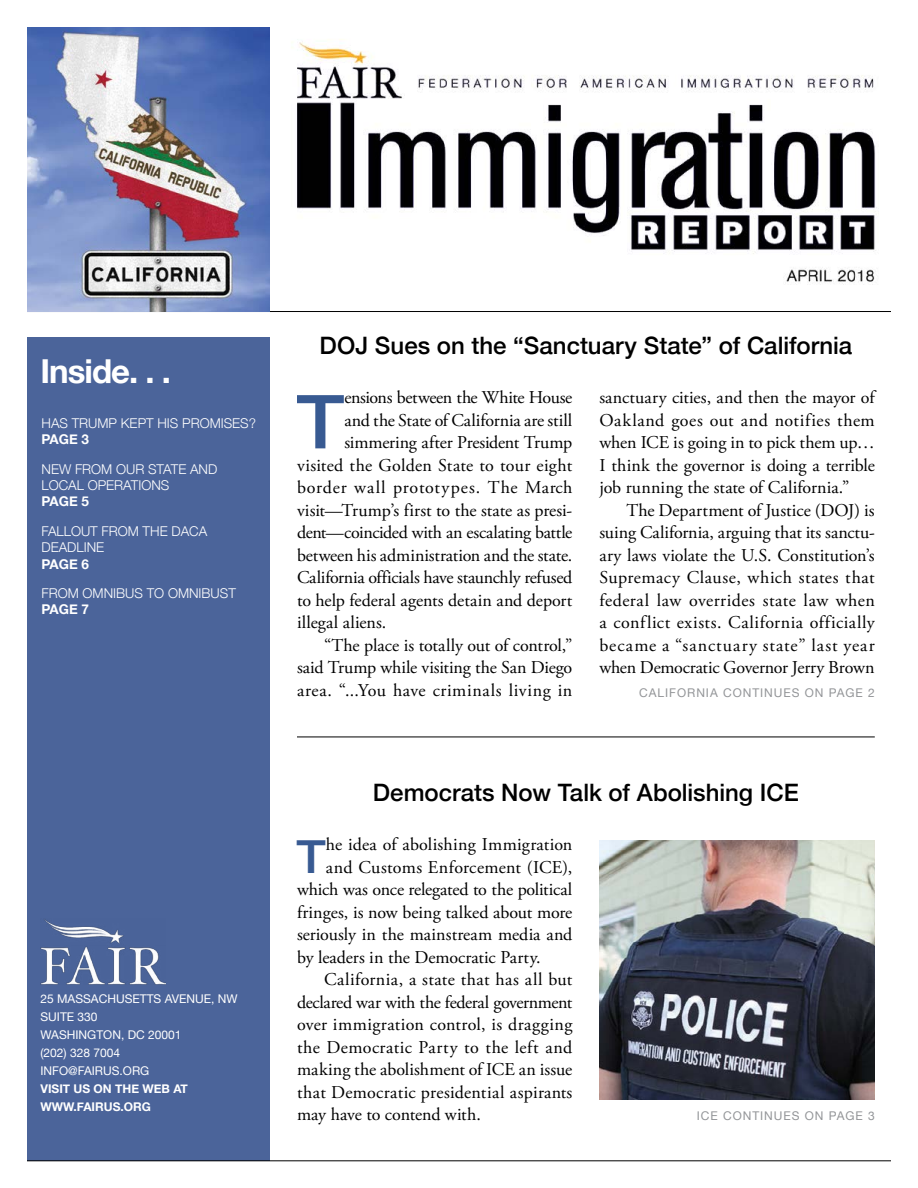
<style>
.page{position:relative;width:918px;height:1188px;background:#fff}
.page>*{position:absolute;margin:0;border:0;box-sizing:border-box;transform-origin:0 0}
.Drop_Cap_Paragraph{font:500 74.55px "Helvetica Neue";color:#385a92;scale:1.09 1}
.Drop_Cap_Paragraph-2{font:500 45.6px "Helvetica Neue";color:#385a92;scale:1.09 1}
.t1{font:700 33px "Helvetica Neue";letter-spacing:-.03em;color:#fff}
.t2{font:500 24px "Helvetica Neue";color:#000}
.Body_Paragraph{font:18px/22.5px "Adobe Garamond Pro";letter-spacing:.005em;color:#000;text-align:justify}
.Drop_Cap_Paragraph-3{font:18px "Adobe Garamond Pro";color:#000}
.Drop_Cap_Paragraph-4{font:18px "Adobe Garamond Pro";letter-spacing:-.02em;color:#000}
.Drop_Cap_Paragraph-5{font:18px "Adobe Garamond Pro";letter-spacing:.04em;color:#000}
.Drop_Cap_Paragraph-6{font:18px "Adobe Garamond Pro";letter-spacing:-.025em;color:#000}
.t3{font:300 13.5px/16.2px "Helvetica Neue";color:#fff}
.t4{font:12px "Helvetica Neue";color:#fff}
.t5{font:12px "Helvetica Neue";letter-spacing:.08em;color:#939598}
.t6{font:700 12px "Helvetica Neue";color:#fff}
.s1{font-weight:700}
</style>
<div class="page">
<img style="left:297px;top:39px;width:580px;height:246px">
<hr style="left:27px;top:311px;width:864px;height:1px;background:#000">
<div style="left:27px;top:338px;width:243px;height:823px;background:#4b649a"></div>
<hr style="left:27px;top:1161px;width:864px;height:1px;background:#000">
<img style="left:40px;top:946px;width:125px;height:39px">
<svg style="left:44px;top:919px;width:80px;height:25px"></svg>
<img style="left:27px;top:27px;width:243px;height:284px">
<hr style="left:297px;top:737px;width:578px;height:1px;background:#000">
<img style="left:599px;top:840px;width:276px;height:259px">
<p class="t1" style="left:40px;top:346px;width:132px">Inside. . .</p>
<p class="t3" style="left:42px;top:414px;width:216px">HAS TRUMP KEPT HIS PROMISES?<br><span class="s1">PAGE 3</span></p>
<p class="t3" style="left:42px;top:460px;width:177px">NEW FROM OUR STATE AND<br>LOCAL OPERATIONS<br><span class="s1">PAGE 5</span></p>
<p class="t3" style="left:42px;top:522px;width:167px">FALLOUT FROM THE DACA<br>DEADLINE<br><span class="s1">PAGE 6</span></p>
<p class="t3" style="left:42px;top:584px;width:196px">FROM OMNIBUS TO OMNIBUST<br><span class="s1">PAGE 7</span></p>
<p class="t4" style="left:40px;top:990px;width:199px">25 MASSACHUSETTS AVENUE, NW</p>
<p class="t4" style="left:40px;top:1008px;width:59px">SUITE 330</p>
<p class="t4" style="left:40px;top:1026px;width:143px">WASHINGTON, DC 20001</p>
<p class="t4" style="left:40px;top:1044px;width:81px">(202) 328 7004</p>
<p class="t4" style="left:40px;top:1062px;width:110px">INFO@FAIRUS.ORG</p>
<p class="t6" style="left:40px;top:1080px;width:149px">VISIT US ON THE WEB AT</p>
<p class="t6" style="left:40px;top:1098px;width:112px">WWW.FAIRUS.ORG</p>
<p class="t2" style="left:320px;top:326px;width:534px">DOJ Sues on the “Sanctuary State” of California</p>
<p class="Drop_Cap_Paragraph" style="left:296px;top:362px;width:46px">T</p>
<p class="Drop_Cap_Paragraph-6" style="left:344px;top:387px;width:229px">ensions between the White House</p>
<p class="Body_Paragraph" style="left:599px;top:387px;width:277px">sanctuary cities, and then the mayor of Oakland goes out and notifies them when ICE is going in to pick them up… I think the governor is doing a terrible job running the state of California.”</p>
<p class="Body_Paragraph" style="left:599px;top:500px;width:277px;text-indent:27px">The Department of Justice (DOJ) is suing California, arguing that its sanctu&shy;ary laws violate the U.S. Constitution’s Supremacy Clause, which states that federal law overrides state law when a conflict exists. California officially became a “sanctuary state” last year when Democratic Governor Jerry Brown</p>
<p class="Drop_Cap_Paragraph-3" style="left:344px;top:409px;width:229px">and the State of California are still</p>
<p class="Drop_Cap_Paragraph-3" style="left:344px;top:432px;width:230px">simmering after President Trump</p>
<p class="Drop_Cap_Paragraph-3" style="left:297px;top:454px;width:277px">visited the Golden State to tour eight</p>
<p class="Drop_Cap_Paragraph-5" style="left:297px;top:477px;width:277px">border wall prototypes. The March</p>
<p class="Drop_Cap_Paragraph-3" style="left:297px;top:499px;width:277px">visit—Trump’s first to the state as presi-</p>
<p class="Drop_Cap_Paragraph-4" style="left:297px;top:522px;width:277px">dent—coincided with an escalating battle</p>
<p class="Drop_Cap_Paragraph-3" style="left:297px;top:544px;width:277px">between his administration and the state.</p>
<p class="Drop_Cap_Paragraph-3" style="left:297px;top:567px;width:277px">California officials have staunchly refused</p>
<p class="Drop_Cap_Paragraph-3" style="left:297px;top:589px;width:277px">to help federal agents detain and deport</p>
<p class="Drop_Cap_Paragraph-3" style="left:297px;top:612px;width:91px">illegal aliens.</p>
<p class="Body_Paragraph" style="left:297px;top:635px;width:277px;text-indent:27px">“The place is totally out of control,” said Trump while visiting the San Diego area. “...You have criminals living in</p>
<p class="t5" style="left:639px;top:684px;width:237px">CALIFORNIA CONTINUES ON PAGE 2</p>
<p class="t2" style="left:373px;top:773px;width:427px">Democrats Now Talk of Abolishing ICE</p>
<p class="Drop_Cap_Paragraph-2" style="left:297px;top:820px;width:28px">T</p>
<p class="Drop_Cap_Paragraph-3" style="left:326px;top:834px;width:248px">he idea of abolishing Immigration</p>
<p class="Drop_Cap_Paragraph-3" style="left:326px;top:856px;width:248px">and Customs Enforcement (ICE),</p>
<p class="Drop_Cap_Paragraph-3" style="left:297px;top:879px;width:277px">which was once relegated to the political</p>
<p class="Drop_Cap_Paragraph-3" style="left:297px;top:901px;width:277px">fringes, is now being talked about more</p>
<p class="Drop_Cap_Paragraph-3" style="left:297px;top:924px;width:277px">seriously in the mainstream media and</p>
<p class="Drop_Cap_Paragraph-3" style="left:297px;top:946px;width:245px">by leaders in the Democratic Party.</p>
<p class="Body_Paragraph" style="left:297px;top:969px;width:277px;text-indent:27px">California, a state that has all but declared war with the federal government over immigration control, is dragging the Democratic Party to the left and making the abolishment of ICE an issue that Democratic presidential aspirants may have to contend with.</p>
<p class="t5" style="left:697px;top:1107px;width:180px">ICE CONTINUES ON PAGE 3</p>
</div>
